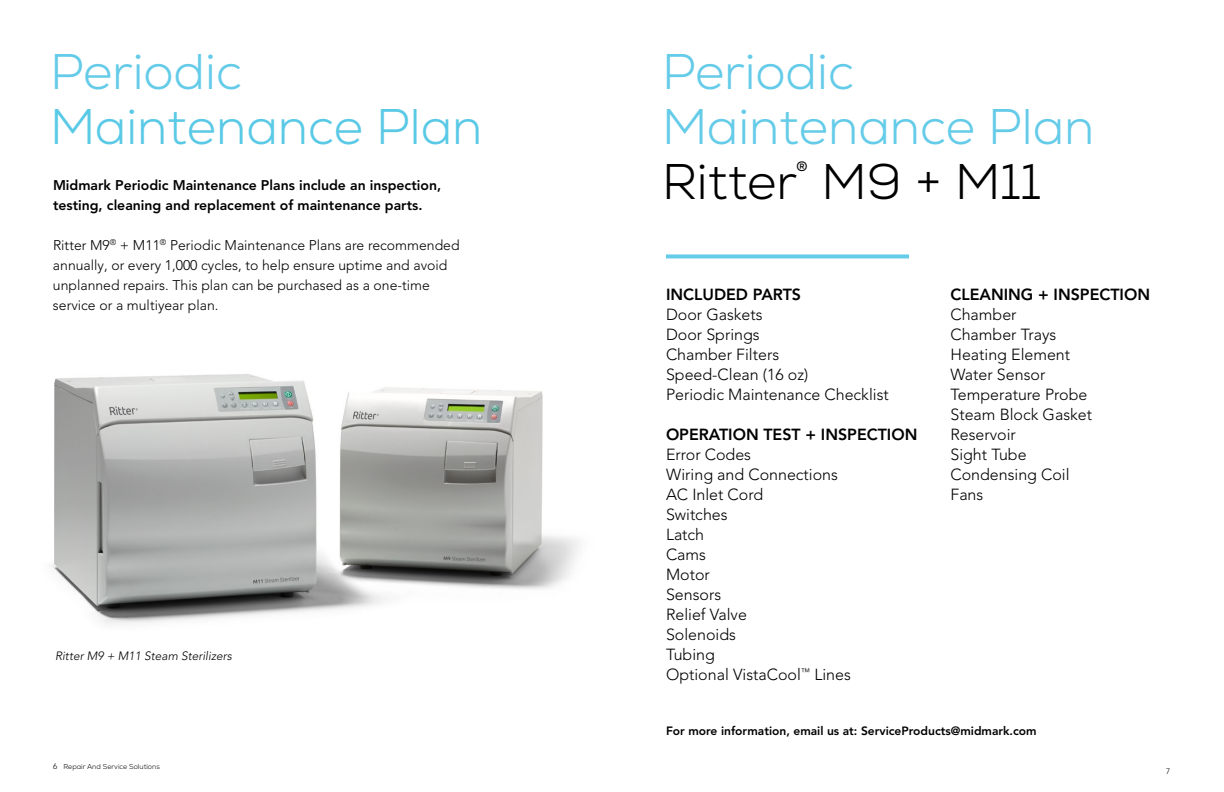
<style>
.page{position:relative;width:1224px;height:792px;background:#fff}
.page>*{position:absolute;margin:0;border:0;box-sizing:border-box;transform-origin:0 0}
.t1{font:300 50px/55px "Nexa";color:#64cbe8}
.t2{font:300 50px "Nexa";color:#59c9e6}
.t3{font:300 16px/20px "Avenir LT Pro";color:#000}
.t4{font:800 16px "Avenir LT Pro";color:#000}
.t5{font:300 14px/20px "Avenir LT Pro";color:#000}
.t6{font:800 14px/20px "Avenir LT Pro";color:#000}
.t7{font:800 12px "Avenir LT Pro";color:#000}
.t8{font:italic 300 12px "Avenir LT Pro";color:#000}
.t9{font:300 8px "Avenir LT Pro";color:#000}
.t10{font:300 7px "Nexa";letter-spacing:-.005em;color:#000}
.s1{font-family:"Avenir LT Pro";font-size:8px}
.s2{color:#000}
</style>
<div class="page">
<img style="left:51px;top:374px;width:529px;height:250px">
<svg style="left:666px;top:254px;width:243px;height:4px"></svg>
<h1 class="t1" style="left:50px;top:45px;width:194px">Periodic</h1>
<h1 class="t2" style="left:50px;top:96px;width:434px">Maintenance Plan</h1>
<p class="t6" style="left:53px;top:175px;width:390px">Midmark Periodic Maintenance Plans include an inspection, testing, cleaning and replacement of maintenance parts.</p>
<p class="t5" style="left:53px;top:235px;width:408px">Ritter M9<sup>®</sup> + M11<sup>®</sup> Periodic Maintenance Plans are recommended annually, or every 1,000 cycles, to help ensure uptime and avoid unplanned repairs. This plan can be purchased as a one-time service or a multiyear plan.</p>
<p class="t8" style="left:55px;top:649px;width:178px">Ritter M9 + M11 Steam Sterilizers</p>
<p class="t10" style="left:53px;top:762px;width:108px"><span class="s1">6</span> Repair And Service Solutions</p>
<h1 class="t1" style="left:662px;top:45px;width:434px">Periodic<br>Maintenance Plan<br><span class="s2">Ritter</span><sup>®</sup> <span class="s2">M9 + M11</span></h1>
<p class="t4" style="left:666px;top:285px;width:137px">INCLUDED PARTS</p>
<p class="t3" style="left:666px;top:305px;width:224px">Door Gaskets<br>Door Springs<br>Chamber Filters<br>Speed-Clean (16 oz)<br>Periodic Maintenance Checklist</p>
<p class="t4" style="left:666px;top:425px;width:253px">OPERATION TEST + INSPECTION</p>
<p class="t3" style="left:666px;top:445px;width:186px">Error Codes<br>Wiring and Connections<br>AC Inlet Cord<br>Switches<br>Latch<br>Cams<br>Motor<br>Sensors<br>Relief Valve<br>Solenoids<br>Tubing<br>Optional VistaCool<sup>™</sup> Lines</p>
<p class="t4" style="left:950px;top:285px;width:201px">CLEANING + INSPECTION</p>
<p class="t3" style="left:950px;top:305px;width:143px">Chamber<br>Chamber Trays<br>Heating Element<br>Water Sensor<br>Temperature Probe<br>Steam Block Gasket<br>Reservoir<br>Sight Tube<br>Condensing Coil<br>Fans</p>
<p class="t7" style="left:666px;top:724px;width:372px">For more information, email us at: ServiceProducts@midmark.com</p>
<p class="t9" style="left:1166px;top:767px;width:6px">7</p>
</div>
